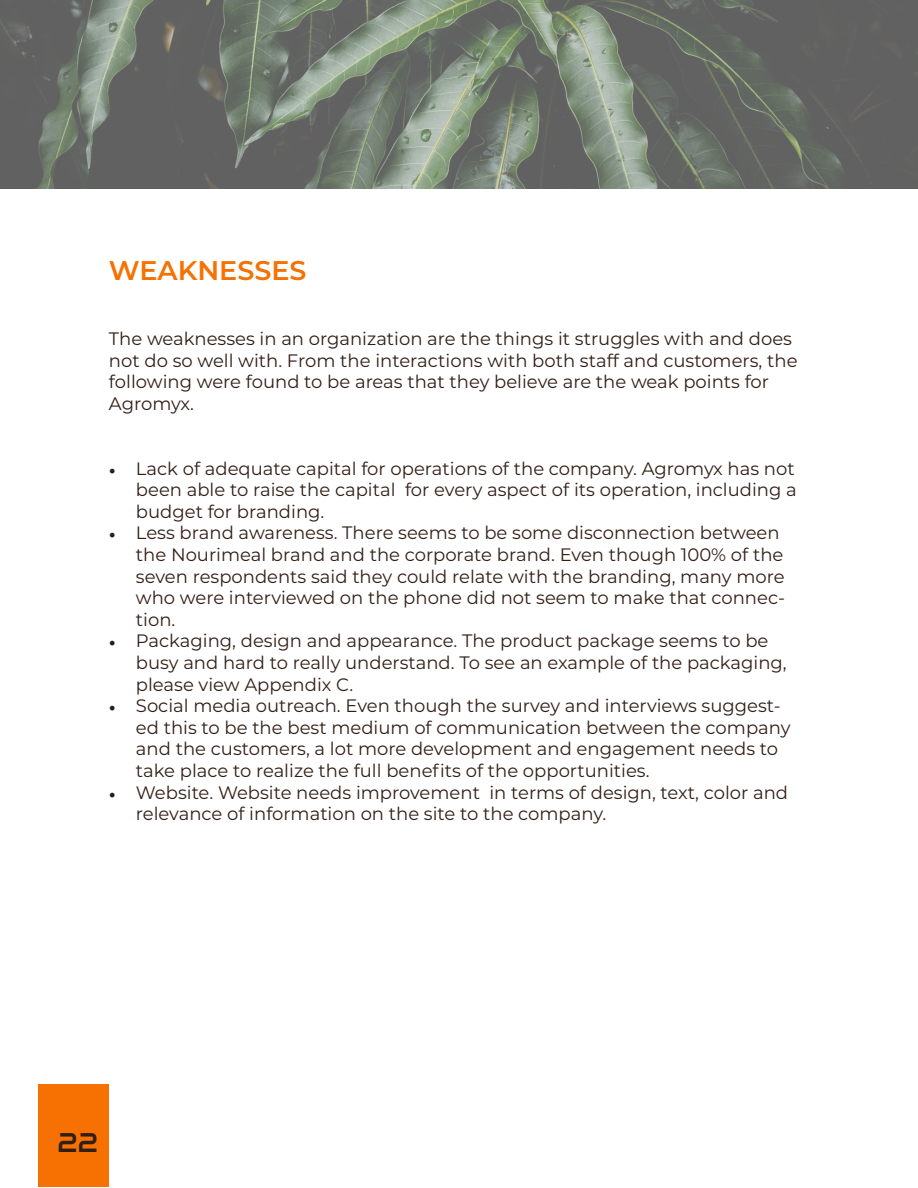
<style>
.page{position:relative;width:918px;height:1188px;background:#fff}
.page>*{position:absolute;margin:0;border:0;box-sizing:border-box;transform-origin:0 0}
.t1{font:600 27px "Montserrat";color:#f67101}
.t2{font:27px "Audiowide";color:#311f16}
.t3{font:18px/21.6px "Montserrat";color:#311f16}
.s1{font-family:"Minion Pro";color:#231f20}
</style>
<div class="page">
<img style="left:0;top:0;width:918px;height:189px">
<div style="left:39px;top:1084px;width:70px;height:103px;background:#f67101"></div>
<p class="t1" style="left:109px;top:251px;width:199px">WEAKNESSES</p>
<p class="t3" style="left:109px;top:327px;width:690px">The weaknesses in an organization are the things it struggles with and does not do so well with. From the interactions with both staff and customers, the following were found to be areas that they believe are the weak points for Agromyx.</p>
<p class="t3" style="left:136px;top:457px;width:662px;text-align:justify;text-indent:-27px"><span class="s1">•</span> Lack of adequate capital for operations of the company. Agromyx has not been able to raise the capital for every aspect of its operation, including a budget for branding.</p>
<p class="t3" style="left:136px;top:522px;width:650px;text-indent:-27px"><span class="s1">•</span> Less brand awareness. There seems to be some disconnection between the Nourimeal brand and the corporate brand. Even though 100% of the seven respondents said they could relate with the branding, many more who were interviewed on the phone did not seem to make that connec&shy;tion.</p>
<p class="t3" style="left:136px;top:630px;width:652px;text-indent:-27px"><span class="s1">•</span> Packaging, design and appearance. The product package seems to be busy and hard to really understand. To see an example of the packaging, please view Appendix C.</p>
<p class="t3" style="left:136px;top:694px;width:656px;text-indent:-27px"><span class="s1">•</span> Social media outreach. Even though the survey and interviews suggest&shy;ed this to be the best medium of communication between the company and the customers, a lot more development and engagement needs to take place to realize the full benefits of the opportunities.</p>
<p class="t3" style="left:136px;top:781px;width:654px;text-indent:-27px"><span class="s1">•</span> Website. Website needs improvement in terms of design, text, color and relevance of information on the site to the company.</p>
<p class="t2" style="left:58px;top:1125px;width:42px">22</p>
</div>
